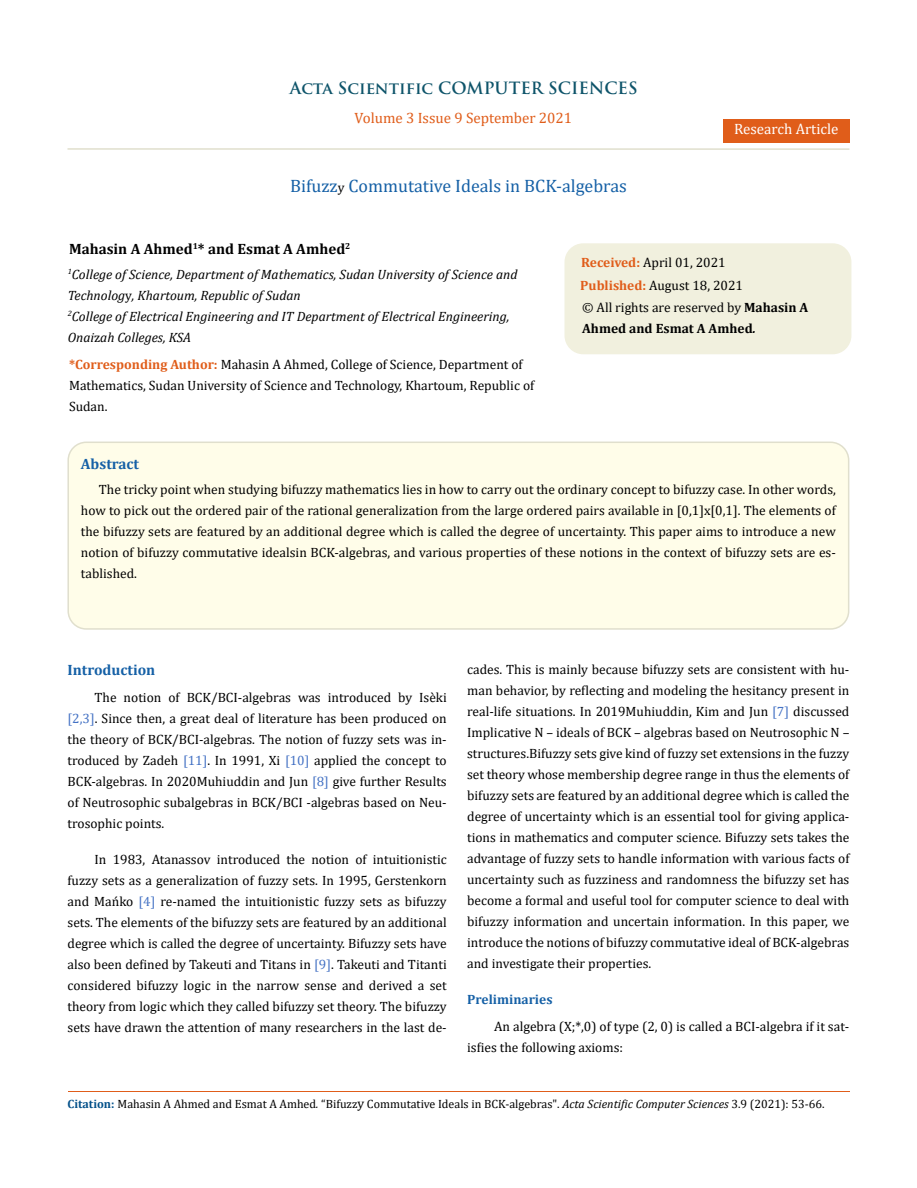
<style>
.page{position:relative;width:917px;height:1188px;background:#fff}
.page>*{position:absolute;margin:0;border:0;box-sizing:border-box;transform-origin:0 0}
.t1{font:18px "Cambria";color:#1560a6}
.t2{font:700 16.5px "Trajan Pro";color:#0e546a}
.t3{font:700 15px "Cambria";color:#000}
.t4{font:15px "Cambria";color:#e05d1a}
.t5{font:700 15px "Cambria";color:#1560a6}
.t6{font:15px "Cambria";color:#fff}
.t7{font:13.5px/21px "Cambria";color:#000;text-align:justify}
.t8{font:italic 13.5px/21px "Cambria";color:#000}
.t9{font:700 13.5px/21px "Cambria";color:#000}
.t10{font:700 13.5px "Cambria";color:#1560a6}
.t11{font:12px "Cambria";color:#000}
.s1{font-size:13.5px;color:#000}
.s2{font-style:normal}
.s3{font-weight:700;color:#e05d1a}
.s4{font-weight:400}
.s5{font-style:italic}
.s6{color:#4472c4}
.s7{font-weight:700;color:#035089}
.s8{font-size:13.5px}
</style>
<div class="page">
<div style="left:723px;top:119px;width:126px;height:23px;background:#e05d1a"></div>
<div style="left:565px;top:244px;width:285px;height:110px;background:#f1f0de;border-radius:18px"></div>
<div style="left:564px;top:243px;width:287px;height:111px;border:2px solid #f1f0de;border-radius:18px"></div>
<div style="left:68px;top:442px;width:780px;height:187px;background:#fffde9;border-radius:18px"></div>
<div style="left:67px;top:442px;width:782px;height:188px;border:2px solid #e0dfcd;border-radius:18px"></div>
<hr style="left:68px;top:1091px;width:781px;height:1px;background:#e05d1a">
<hr style="left:67px;top:148px;width:782px;height:2px;background:#e0dfcd">
<p class="t2" style="left:290px;top:77px;width:349px">Acta Scientific COMPUTER SCIENCES</p>
<p class="t4" style="left:354px;top:109px;width:219px">Volume 3 Issue 9 September 2021</p>
<h1 class="t1" style="left:290px;top:175px;width:338px">Bifuzz<span class="s1">y</span> Commutative Ideals in BCK-algebras</h1>
<p class="t6" style="left:734px;top:120px;width:106px">Research Article</p>
<p class="t3" style="left:69px;top:238px;width:283px">Mahasin A Ahmed<sup>1</sup>* and Esmat A Amhed<sup>2</sup></p>
<p class="t8" style="left:68px;top:263px;width:451px"><sup>1</sup>College of Science, Department of Mathematics, Sudan Universit<span class="s2">y</span> of Science and Technolog<span class="s2">y</span>, Khartoum, Republic of Sudan<br><sup>2</sup>College of Electrical Engineering and IT Department of Electrical Engineering, Onai<span class="s2">z</span>ah Colleges, KSA</p>
<p class="t7" style="left:69px;top:353px;width:466px;text-align:left"><span class="s3">*Corresponding Author:</span> Mahasin A Ahmed, College of Science, Department of<br>Mathematics, Sudan University of Science and Technology, Khartoum, Republic of<br>Sudan.</p>
<p class="t5" style="left:81px;top:453px;width:60px">Abstract</p>
<p class="t7" style="left:580px;top:251px;width:164px;line-height:23px"><span class="s3">Received:</span> April 01, 2021<br><span class="s3">Published:</span> August 18, 2021</p>
<p class="t9" style="left:582px;top:296px;width:228px"><span class="s4">© All rights are reserved by</span> Mahasin A<br>Ahmed and Esmat A Amhed<span class="s5">.</span></p>
<p class="t7" style="left:81px;top:479px;width:756px;text-indent:18px">The tricky point when studying bifuzzy mathematics lies in how to carry out the ordinary concept to bifuzzy case. In other words, how to pick out the ordered pair of the rational generalization from the large ordered pairs available in [0,1]x[0,1]. The elements of the bifuzzy sets are featured by an additional degree which is called the degree of uncertainty. This paper aims to introduce a new notion of bifuzzy commutative idealsin BCK-algebras, and various properties of these notions in the context of bifuzzy sets are es&shy;tablished.</p>
<p class="t5" style="left:68px;top:659px;width:89px">Introduction</p>
<p class="t7" style="left:68px;top:687px;width:381px;text-indent:27px">The notion of BCK/BCI-algebras was introduced by Isèki <span class="s6">[2,3]</span>. Since then, a great deal of literature has been produced on the theory of BCK/BCI-algebras. The notion of fuzzy sets was in&shy;troduced by Zadeh <span class="s6">[11]</span>. In 1991, Xi <span class="s6">[10]</span> applied the concept to BCK-algebras. In 2020Muhiuddin and Jun <span class="s6">[8]</span> give further Results of Neutrosophic subalgebras in BCK/BCI -algebras based on Neu&shy;trosophic points.</p>
<p class="t7" style="left:67px;top:849px;width:381px;text-indent:27px">In 1983, Atanassov introduced the notion of intuitionistic fuzzy sets as a generalization of fuzzy sets. In 1995, Gerstenkorn and Mańko <span class="s6">[4]</span> re-named the intuitionistic fuzzy sets as bifuzzy sets. The elements of the bifuzzy sets are featured by an additional degree which is called the degree of uncertainty. Bifuzzy sets have also been defined by Takeuti and Titans in <span class="s6">[9]</span>. Takeuti and Titanti considered bifuzzy logic in the narrow sense and derived a set theory from logic which they called bifuzzy set theory. The bifuzzy sets have drawn the attention of many researchers in the last de-</p>
<p class="t7" style="left:467px;top:658px;width:384px">cades. This is mainly because bifuzzy sets are consistent with hu&shy;man behavior, by reflecting and modeling the hesitancy present in real-life situations. In 2019Muhiuddin, Kim and Jun <span class="s6">[7]</span> discussed Implicative N – ideals of BCK – algebras based on Neutrosophic N – structures.Bifuzzy sets give kind of fuzzy set extensions in the fuzzy set theory whose membership degree range in thus the elements of bifuzzy sets are featured by an additional degree which is called the degree of uncertainty which is an essential tool for giving applica&shy;tions in mathematics and computer science. Bifuzzy sets takes the advantage of fuzzy sets to handle information with various facts of uncertainty such as fuzziness and randomness the bifuzzy set has become a formal and useful tool for computer science to deal with bifuzzy information and uncertain information. In this paper, we introduce the notions of bifuzzy commutative ideal of BCK-algebras and investigate their properties.</p>
<p class="t10" style="left:467px;top:990px;width:87px">Preliminaries</p>
<p class="t7" style="left:467px;top:1016px;width:384px;text-indent:27px">An algebra (X;*,0) of type (2, 0) is called a BCI-algebra if it sat&shy;isfies the following axioms:</p>
<p class="t11" style="left:68px;top:1097px;width:758px"><span class="s7">Citation:</span> Mahasin A Ahmed and Esmat A Amhed<span class="s5">.</span> “Bifuzz<span class="s8">y</span> Commutative Ideals in BCK-algebras". <span class="s5">Acta Scientific Computer Sciences</span> 3.9 (2021): 53-66.</p>
</div>
